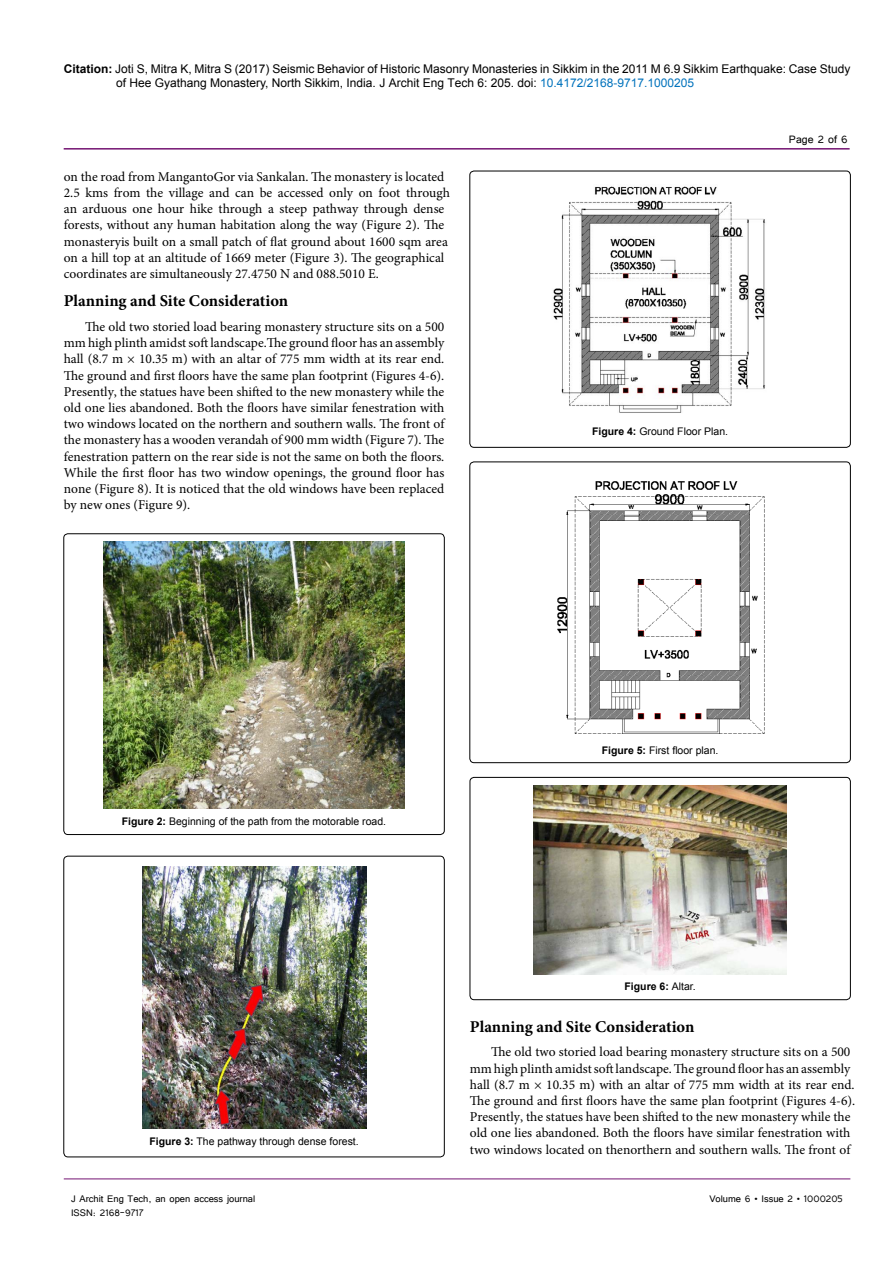
<style>
.page{position:relative;width:893px;height:1263px;background:#fff}
.page>*{position:absolute;margin:0;border:0;box-sizing:border-box;transform-origin:0 0}
.t1{font:700 16.5px "Minion Pro";letter-spacing:-.005em;color:#000}
.t2{font:13.5px/16.2px "Minion Pro";color:#000}
.t3{font:13.5px "Tunga";color:#000}
.t4{font:12px/14.4px "Arial";color:#000}
.t5{font:12px "Tunga";color:#000}
.t6{font:10.5px "Arial";color:#000}
.t7{font:700 10.5px "Arial";color:#000}
.s1{font-weight:700}
.s2{color:#0072bc}
.s3{font-weight:400}
</style>
<div class="page">
<hr style="left:64px;top:148px;width:786px;height:2px;background:#741472">
<hr style="left:64px;top:1179px;width:786px;height:1px;background:#741472">
<div style="left:64px;top:534px;width:380px;height:300px;border:1px solid #000;border-radius:4px"></div>
<img style="left:104px;top:542px;width:300px;height:266px">
<div style="left:64px;top:856px;width:380px;height:301px;border:1px solid #000;border-radius:4px"></div>
<img style="left:142px;top:867px;width:224px;height:261px">
<div style="left:470px;top:171px;width:380px;height:276px;border:1px solid #000;border-radius:4px"></div>
<img style="left:553px;top:186px;width:213px;height:227px">
<div style="left:470px;top:462px;width:380px;height:301px;border:1px solid #000;border-radius:4px"></div>
<img style="left:557px;top:481px;width:208px;height:253px">
<div style="left:470px;top:777px;width:380px;height:223px;border:1px solid #000;border-radius:4px"></div>
<img style="left:534px;top:785px;width:253px;height:189px">
<p class="t4" style="left:116px;top:61px;width:736px;text-indent:-52px"><span class="s1">Citation:</span> Joti S, Mitra K, Mitra S (2017) Seismic Behavior of Historic Masonry Monasteries in Sikkim in the 2011 M 6.9 Sikkim Earthquake: Case Study of Hee Gyathang Monastery, North Sikkim, India. J Archit Eng Tech 6: 205. doi: <span class="s2">10.4172/2168-9717.1000205</span></p>
<p class="t2" style="left:64px;top:168px;width:388px">on the road from MangantoGor via Sankalan. The monastery is located 2.5 kms from the village and can be accessed only on foot through an arduous one hour hike through a steep pathway through dense forests, without any human habitation along the way (Figure 2). The monasteryis built on a small patch of flat ground about 1600 sqm area on a hill top at an altitude of 1669 meter (Figure 3). The geographical coordinates are simultaneously 27.4750 N and 088.5010 E.</p>
<p class="t1" style="left:64px;top:289px;width:226px">Planning and Site Consideration</p>
<p class="t2" style="left:64px;top:319px;width:382px;text-align:justify;text-indent:21px">The old two storied load bearing monastery structure sits on a 500 mm high plinth amidst soft landscape.The ground floor has an assembly hall (8.7 m × 10.35 m) with an altar of 775 mm width at its rear end.<br>The ground and first floors have the same plan footprint (Figures 4-6).<br>Presently, the statues have been shifted to the new monastery while the old one lies abandoned. Both the floors have similar fenestration with two windows located on the northern and southern walls. The front of the monastery has a wooden verandah of 900 mm width (Figure 7). The fenestration pattern on the rear side is not the same on both the floors.<br>While the first floor has two window openings, the ground floor has none (Figure 8). It is noticed that the old windows have been replaced by new ones (Figure 9).</p>
<p class="t3" style="left:789px;top:131px;width:60px">Page 2 of 6</p>
<p class="t6" style="left:592px;top:425px;width:137px"><span class="s1">Figure 4:</span> Ground Floor Plan.</p>
<p class="t6" style="left:122px;top:814px;width:266px"><span class="s1">Figure 2:</span> Beginning of the path from the motorable road.</p>
<p class="t6" style="left:149px;top:1134px;width:211px"><span class="s1">Figure 3:</span> The pathway through dense forest.</p>
<p class="t6" style="left:602px;top:743px;width:118px"><span class="s1">Figure 5:</span> First floor plan.</p>
<p class="t7" style="left:625px;top:979px;width:73px">Figure 6: <span class="s3">Altar.</span></p>
<p class="t1" style="left:470px;top:1015px;width:226px">Planning and Site Consideration</p>
<p class="t2" style="left:470px;top:1044px;width:387px;text-indent:21px">The old two storied load bearing monastery structure sits on a 500 mm high plinth amidst soft landscape. The ground floor has an assembly hall (8.7 m × 10.35 m) with an altar of 775 mm width at its rear end.<br>The ground and first floors have the same plan footprint (Figures 4-6).<br>Presently, the statues have been shifted to the new monastery while the old one lies abandoned. Both the floors have similar fenestration with two windows located on thenorthern and southern walls. The front of</p>
<p class="t5" style="left:71px;top:1190px;width:186px">J Archit Eng Tech, an open access journal</p>
<p class="t5" style="left:709px;top:1190px;width:135px">Volume 6 • Issue 2 • 1000205</p>
<p class="t5" style="left:71px;top:1205px;width:74px">ISSN: 2168-9717</p>
</div>
